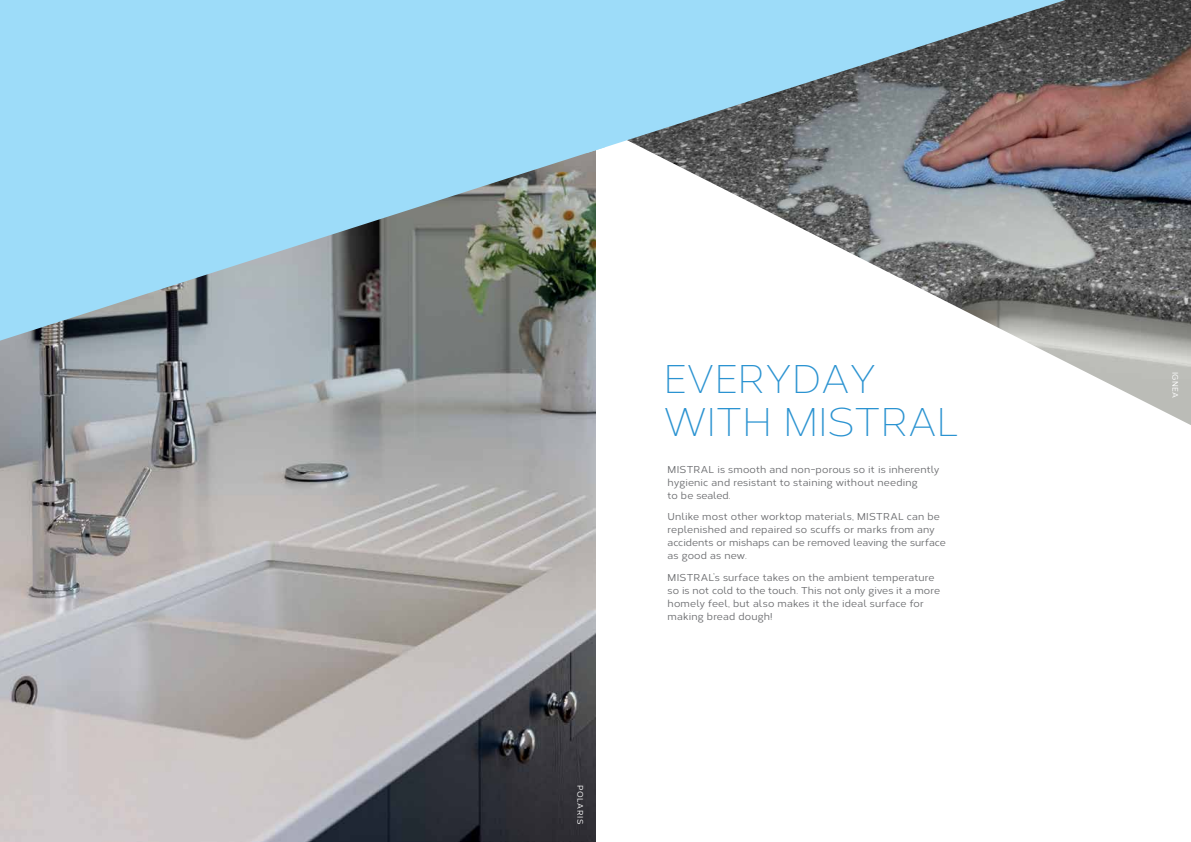
<style>
.page{position:relative;width:1191px;height:842px;background:#fff}
.page>*{position:absolute;margin:0;border:0;box-sizing:border-box;transform-origin:0 0}
.t1{font:300 40px/43px "Corbert";letter-spacing:-.01em;color:#2b93d1}
.t2{font:500 10px/13px "Corbert";letter-spacing:.015em;color:#6d6e71}
.t3{font:500 8px "Corbert";letter-spacing:.07em;color:#fff}
</style>
<div class="page">
<img style="left:0;top:341px;width:595px;height:501px">
<svg style="left:0;top:0;width:596px;height:341px;background:#92c0d4"></svg>
<img style="left:653px;top:0;width:538px;height:425px">
<svg style="left:587px;top:0;width:478px;height:153px;background:#85a1af"></svg>
<p class="t3" style="left:586px;top:785px;width:41px;rotate:90deg">POLARIS</p>
<h1 class="t1" style="left:663px;top:356px;width:297px">EVERYDAY<br>WITH MISTRAL</h1>
<p class="t3" style="left:1181px;top:372px;width:28px;rotate:90deg">IGNEA</p>
<p class="t2" style="left:667px;top:462px;width:273px">MISTRAL is smooth and non-porous so it is inherently hygienic and resistant to staining without needing<br>to be sealed.</p>
<p class="t2" style="left:667px;top:509px;width:280px">Unlike most other worktop materials, MISTRAL can be replenished and repaired so scuffs or marks from any accidents or mishaps can be removed leaving the surface as good as new.</p>
<p class="t2" style="left:667px;top:570px;width:274px">MISTRAL’s surface takes on the ambient temperature so is not cold to the touch. This not only gives it a more homely feel, but also makes it the ideal surface for making bread dough!</p>
</div>
